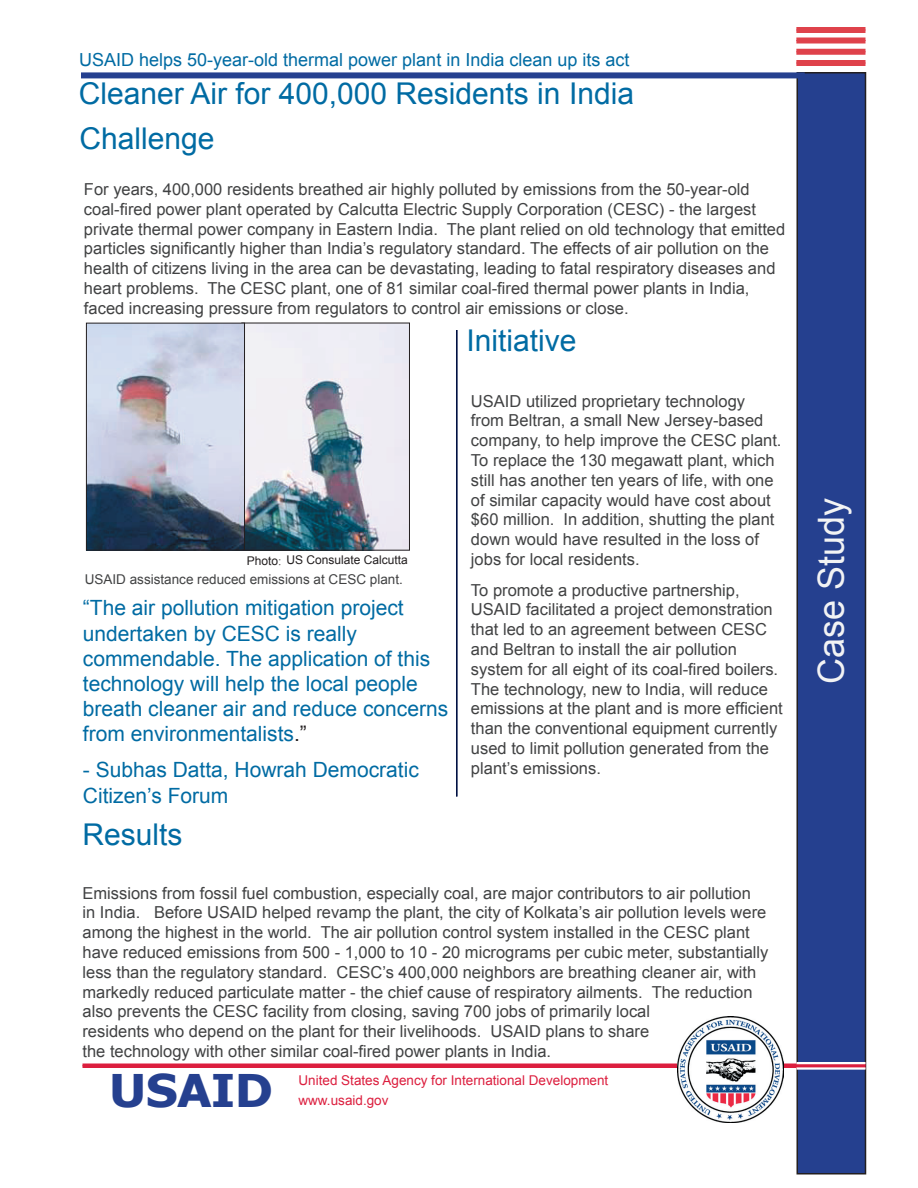
<style>
.page{position:relative;width:918px;height:1188px;background:#fff}
.page>*{position:absolute;margin:0;border:0;box-sizing:border-box;transform-origin:0 0}
.t1{font:700 45px "Tahoma";color:#25408f;scale:1.1 1}
.t2{font:36px "Arial";color:#f2f3f4}
.Headline{font:30px "Arial";color:#006ba3}
.t3{font:21px/25.2px "Arial";color:#006ba3}
.t4{font:18px "Arial";color:#006ba3}
.Challenge{font:16.5px/19.8px "Arial";color:#414243}
.Initiative{font:16.5px/19.8px "Arial";color:#414243}
.t5{font:13.5px "Arial";color:#dc1e3e}
.PhotographsCaption{font:13.5px "Arial";color:#414243}
.t6{font:12px "Arial";color:#231f20}
.s1{font-family:"Times"}
.s2{color:#231f20}
</style>
<div class="page">
<div style="left:797px;top:73px;width:69px;height:1101px;background:#25408f"></div>
<div style="left:796px;top:72px;width:70px;height:1102px;border:2px solid #231f20"></div>
<div style="left:81px;top:72px;width:724px;height:6px;background:#25408f"></div>
<hr style="left:82px;top:1064px;width:784px;height:4px;background:#dc1e3e">
<hr style="left:796px;top:1067px;width:70px;height:3px;background:#fff">
<img style="left:677px;top:1017px;width:106px;height:106px">
<div style="left:796px;top:60px;width:70px;height:6px;background:#df424b"></div>
<div style="left:796px;top:49px;width:69px;height:6px;background:#df424b"></div>
<div style="left:796px;top:38px;width:69px;height:6px;background:#df424b"></div>
<div style="left:796px;top:27px;width:69px;height:6px;background:#df424b"></div>
<hr style="left:796px;top:1062px;width:69px;height:2px;background:#fff">
<hr style="left:456px;top:330px;width:1px;height:466px;background:#001143">
<img style="left:245px;top:325px;width:163px;height:224px">
<div style="left:241px;top:323px;width:169px;height:228px;border:1px solid #231f20"></div>
<img style="left:88px;top:325px;width:155px;height:223px">
<div style="left:86px;top:323px;width:159px;height:227px;border:1px solid #231f20"></div>
<p class="t4" style="left:79px;top:47px;width:552px">USAID helps 50-year-old thermal power plant in India clean up its act</p>
<p class="Headline" style="left:79px;top:72px;width:557px">Cleaner Air for 400,000 Residents in India</p>
<p class="Headline" style="left:79px;top:118px;width:137px">Challenge</p>
<p class="Challenge" style="left:84px;top:179px;width:703px">For years, 400,000 residents breathed air highly polluted by emissions from the 50-year-old coal-fired power plant operated by Calcutta Electric Supply Corporation (CESC) - the largest private thermal power company in Eastern India. The plant relied on old technology that emitted particles significantly higher than India’s regulatory standard. The effects of air pollution on the health of citizens living in the area can be devastating, leading to fatal respiratory diseases and heart problems. The CESC plant, one of 81 similar coal-fired thermal power plants in India, faced increasing pressure from regulators to control air emissions or close.</p>
<p class="t6" style="left:247px;top:551px;width:163px">Photo<span class="s1">:</span> US Consulate Calcutta</p>
<p class="PhotographsCaption" style="left:85px;top:570px;width:320px">USAID assistance reduced emissions at CESC plant.</p>
<p class="t3" style="left:83px;top:595px;width:367px">“The air pollution mitigation project undertaken by CESC is really commendable. The application of this technology will help the local people breath cleaner air and reduce concerns from environmentalists<span class="s2">.”</span></p>
<p class="t3" style="left:83px;top:757px;width:338px">- Subhas Datta, Howrah Democratic<br>Citizen’s Forum</p>
<p class="Headline" style="left:82px;top:813px;width:102px">Results</p>
<p class="Headline" style="left:466px;top:320px;width:112px">Initiative</p>
<p class="Initiative" style="left:471px;top:391px;width:312px">USAID utilized proprietary technology from Beltran, a small New Jersey-based company, to help improve the CESC plant.<br>To replace the 130 megawatt plant, which still has another ten years of life, with one of similar capacity would have cost about $60 million. In addition, shutting the plant down would have resulted in the loss of jobs for local residents.</p>
<p class="Initiative" style="left:471px;top:580px;width:313px">To promote a productive partnership, USAID facilitated a project demonstration that led to an agreement between CESC and Beltran to install the air pollution system for all eight of its coal-fired boilers.<br>The technology, new to India, will reduce emissions at the plant and is more efficient than the conventional equipment currently used to limit pollution generated from the plant’s emissions.</p>
<p class="Challenge" style="left:82px;top:883px;width:687px">Emissions from fossil fuel combustion, especially coal, are major contributors to air pollution<br>in India. Before USAID helped revamp the plant, the city of Kolkata’s air pollution levels were among the highest in the world. The air pollution control system installed in the CESC plant have reduced emissions from 500 - 1,000 to 10 - 20 micrograms per cubic meter, substantially less than the regulatory standard. CESC’s 400,000 neighbors are breathing cleaner air, with markedly reduced particulate matter - the chief cause of respiratory ailments. The reduction also prevents the CESC facility from closing, saving 700 jobs of primarily local<br>residents who depend on the plant for their livelihoods. USAID plans to share<br>the technology with other similar coal-fired power plants in India.</p>
<p class="t1" style="left:110px;top:1059px;width:150px">USAID</p>
<p class="t5" style="left:298px;top:1071px;width:311px">United States Agency for International Development</p>
<p class="t5" style="left:298px;top:1091px;width:92px">www.usaid.gov</p>
<p class="t2" style="left:806px;top:684px;width:188px;rotate:-90deg">Case Study</p>
</div>
